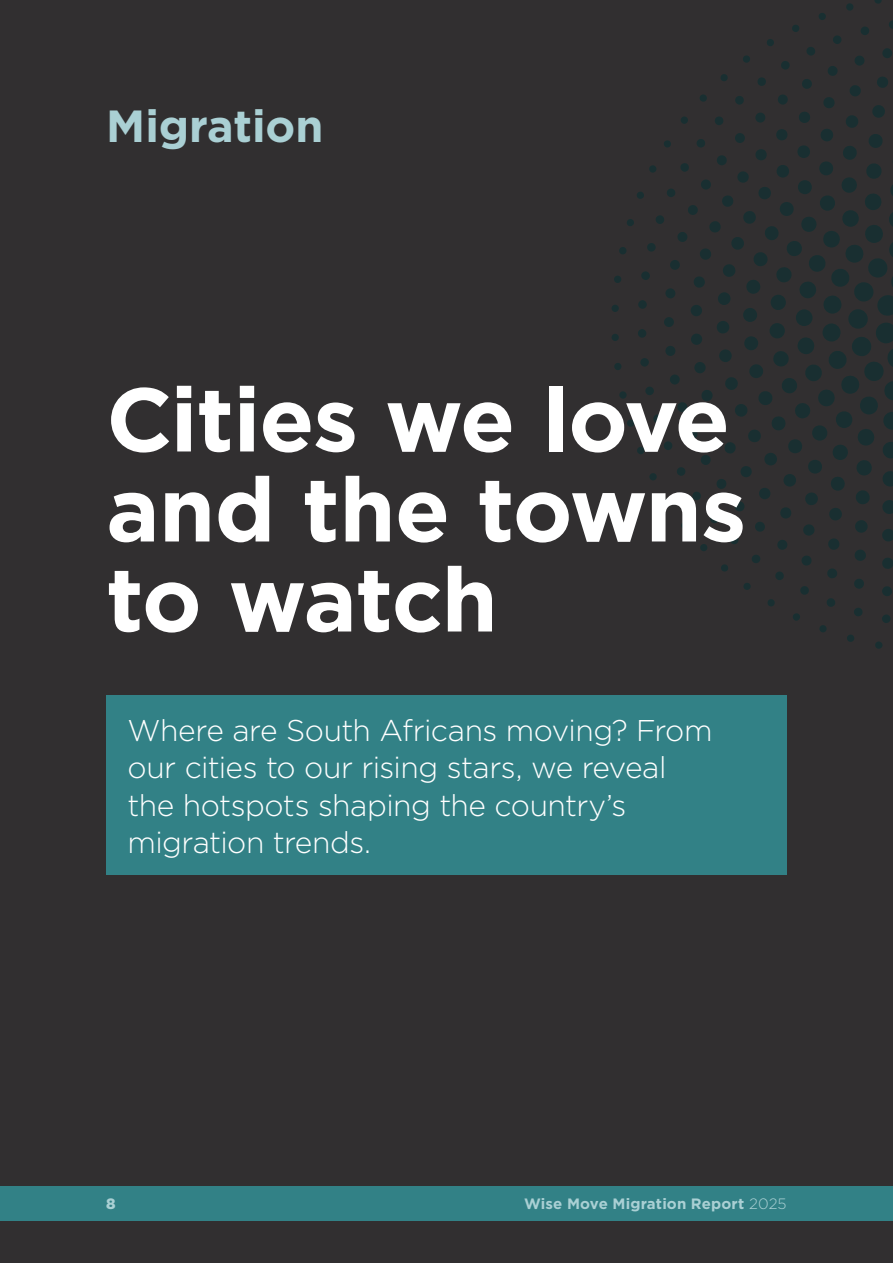
<style>
.page{position:relative;width:893px;height:1263px;background:#312f30}
.page>*{position:absolute;margin:0;border:0;box-sizing:border-box;transform-origin:0 0}
.t1{font:700 90px/90px "Gotham";letter-spacing:-.015em;color:#fff}
.t2{font:700 45px "Gotham";color:#aad0d4}
.t3{font:300 30px/37.5px "Gotham";letter-spacing:-.02em;color:#fff}
.t4{font:700 15px "Gotham";letter-spacing:.01em;color:#aad0d4}
.t5{font:900 15px "Gotham";color:#aad0d4}
.s1{font-weight:300}
</style>
<div class="page">
<svg style="left:611px;top:0;width:282px;height:649px"></svg>
<div style="left:0;top:1186px;width:893px;height:34px;background:#328186"></div>
<div style="left:106px;top:695px;width:681px;height:179px;background:#328186"></div>
<h2 class="t2" style="left:106px;top:97px;width:219px">Migration</h2>
<h1 class="t1" style="left:106px;top:374px;width:641px">Cities we love and the towns to watch</h1>
<p class="t3" style="left:128px;top:710px;width:586px">Where are South Africans moving? From our cities to our rising stars, we reveal the hotspots shaping the country’s migration trends.</p>
<p class="t5" style="left:106px;top:1194px;width:11px">8</p>
<p class="t4" style="left:524px;top:1194px;width:264px">Wise Move Migration Report <span class="s1">2025</span></p>
</div>
